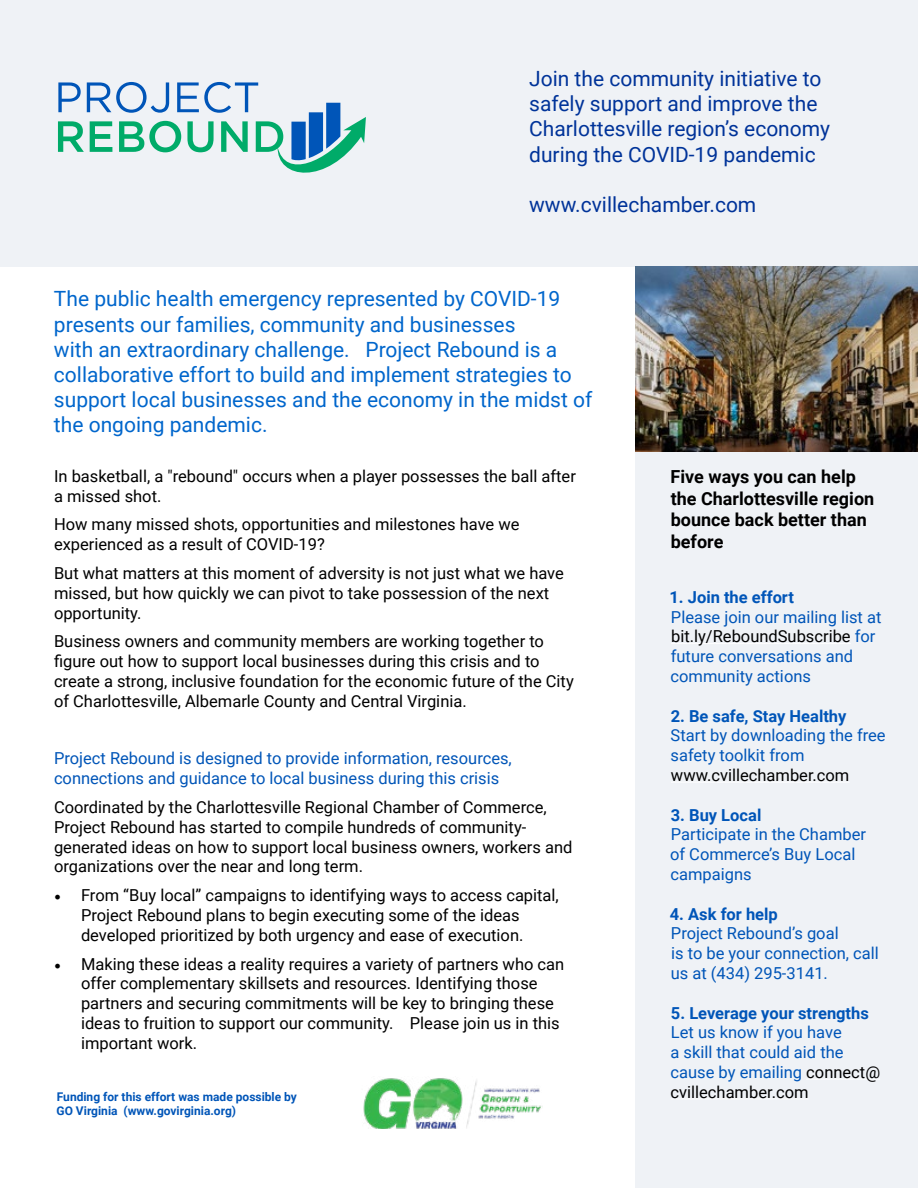
<style>
.page{position:relative;width:918px;height:1188px;background:#fff}
.page>*{position:absolute;margin:0;border:0;box-sizing:border-box;transform-origin:0 0}
.t1{font:21px/25.2px "Roboto";color:#06c}
.t2{font:21px/25.2px "Roboto";color:#039}
.t3{font:700 18px/21.6px "Roboto";color:#000}
.t4{font:16.5px/19.8px "Roboto";color:#000}
.t5{font:16.5px/19.8px "Roboto";color:#0055b8}
.t6{font:700 16.5px "Roboto";color:#0055b8}
.t7{font:700 12px/14.4px "Roboto";color:#0055b8}
.s1{font-family:"Minion Pro";font-size:18px}
.s2{color:#000}
</style>
<div class="page">
<div style="left:0;top:0;width:918px;height:266px;background:#eff2f6"></div>
<svg style="left:58px;top:82px;width:308px;height:91px"></svg>
<div style="left:635px;top:450px;width:283px;height:738px;background:#eff2f6"></div>
<hr style="left:671px;top:643px;width:180px;height:1px;background:#fff">
<hr style="left:671px;top:782px;width:178px;height:1px;background:#fff">
<hr style="left:806px;top:1079px;width:74px;height:1px;background:#fff">
<hr style="left:671px;top:1099px;width:138px;height:1px;background:#fff">
<img style="left:635px;top:266px;width:283px;height:186px">
<img style="left:363px;top:1078px;width:179px;height:51px">
<p class="t2" style="left:529px;top:65px;width:303px">Join the community initiative to safely support and improve the<br>Charlottesville region’s economy during the COVID-19 pandemic</p>
<p class="t2" style="left:529px;top:191px;width:229px">www.cvillechamber.com</p>
<p class="t1" style="left:54px;top:286px;width:540px">The public health emergency represented by COVID-19 presents our families, community and businesses<br>with an extraordinary challenge. Project Rebound is a collaborative effort to build and implement strategies to support local businesses and the economy in the midst of the ongoing pandemic.</p>
<p class="t4" style="left:54px;top:465px;width:523px">In basketball, a "rebound" occurs when a player possesses the ball after a missed shot.</p>
<p class="t4" style="left:54px;top:514px;width:467px">How many missed shots, opportunities and milestones have we experienced as a result of COVID-19?</p>
<p class="t4" style="left:54px;top:563px;width:511px">But what matters at this moment of adversity is not just what we have missed, but how quickly we can pivot to take possession of the next opportunity.</p>
<p class="t4" style="left:54px;top:631px;width:521px">Business owners and community members are working together to figure out how to support local businesses during this crisis and to create a strong, inclusive foundation for the economic future of the City of Charlottesville, Albemarle County and Central Virginia.</p>
<p class="t5" style="left:54px;top:748px;width:459px">Project Rebound is designed to provide information, resources, connections and guidance to local business during this crisis</p>
<p class="t4" style="left:54px;top:797px;width:520px">Coordinated by the Charlottesville Regional Chamber of Commerce, Project Rebound has started to compile hundreds of community&shy;generated ideas on how to support local business owners, workers and organizations over the near and long term.</p>
<p class="t4" style="left:81px;top:885px;width:479px;text-indent:-27px"><span class="s1">•</span> From “Buy local” campaigns to identifying ways to access capital,<br>Project Rebound plans to begin executing some of the ideas developed prioritized by both urgency and ease of execution.</p>
<p class="t4" style="left:81px;top:953px;width:485px;text-indent:-27px"><span class="s1">•</span> Making these ideas a reality requires a variety of partners who can offer complementary skillsets and resources. Identifying those partners and securing commitments will be key to bringing these ideas to fruition to support our community. Please join us in this important work.</p>
<p class="t7" style="left:57px;top:1089px;width:242px">Funding for this effort was made possible by<br>GO Virginia (www.govirginia.org)</p>
<p class="t3" style="left:671px;top:465px;width:205px">Five ways you can help the Charlottesville region bounce back better than before</p>
<p class="t6" style="left:669px;top:585px;width:126px">1. Join the effort</p>
<p class="t5" style="left:671px;top:606px;width:212px">Please join our mailing list at <span class="s2">bit.ly/ReboundSubscribe</span> for future conversations and community actions</p>
<p class="t6" style="left:671px;top:704px;width:177px">2. Be safe, Stay Healthy</p>
<p class="t5" style="left:671px;top:725px;width:217px">Start by downloading the free safety toolkit from</p>
<p class="t4" style="left:671px;top:765px;width:180px">www.cvillechamber.com</p>
<p class="t6" style="left:671px;top:803px;width:92px">3. Buy Local</p>
<p class="t5" style="left:670px;top:824px;width:198px">Participate in the Chamber of Commerce’s Buy Local campaigns</p>
<p class="t6" style="left:670px;top:902px;width:110px">4. Ask for help</p>
<p class="t5" style="left:671px;top:923px;width:210px">Project Rebound’s goal<br>is to be your connection, call us at (434) 295-3141.</p>
<p class="t6" style="left:671px;top:1001px;width:200px">5. Leverage your strengths</p>
<p class="t5" style="left:670px;top:1022px;width:211px">Let us know if you have<br>a skill that could aid the cause by emailing <span class="s2">connect@ cvillechamber.com</span></p>
</div>
